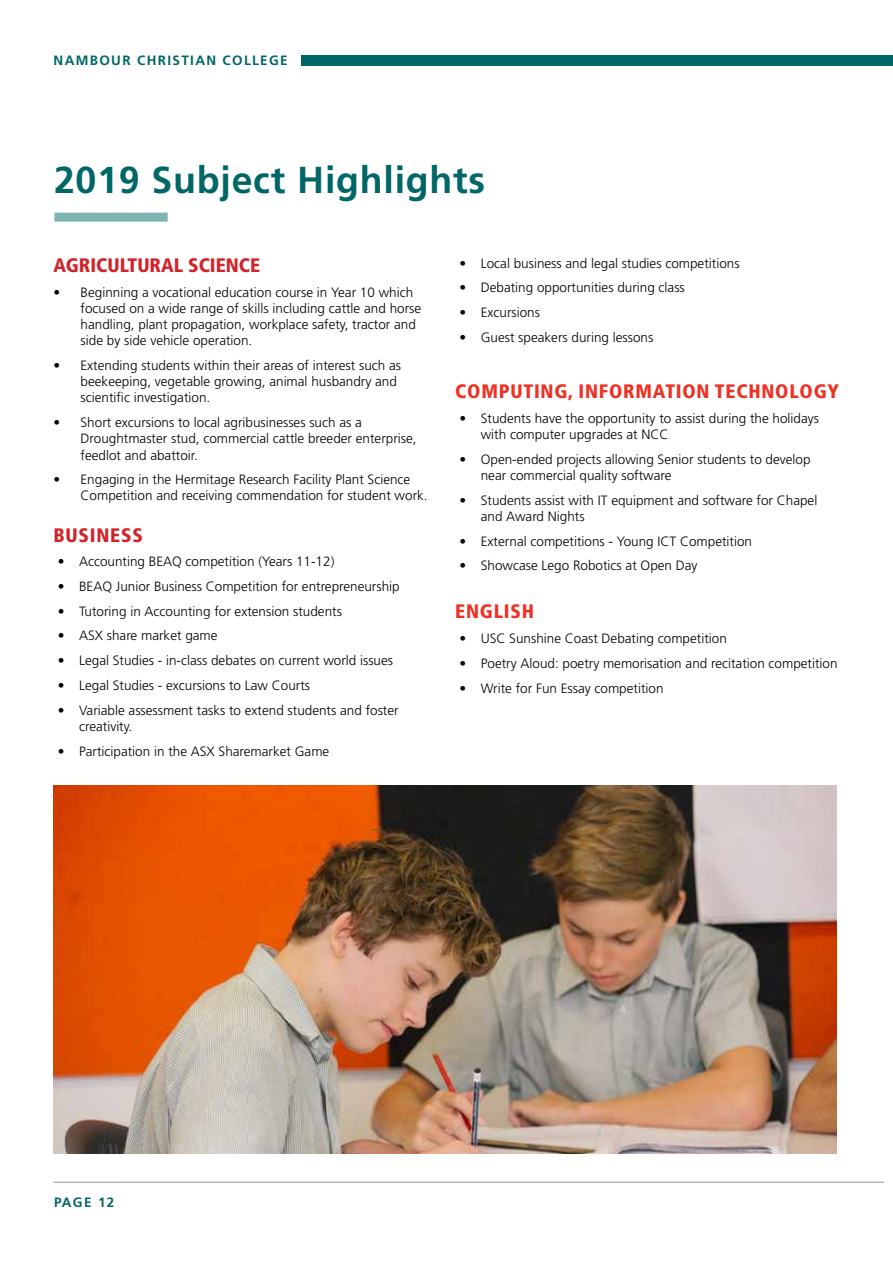
<style>
.page{position:relative;width:893px;height:1263px;background:#fff}
.page>*{position:absolute;margin:0;border:0;box-sizing:border-box;transform-origin:0 0}
.t1{font:700 37.5px "Frutiger LT Std";letter-spacing:.02em;color:#066}
.t2{font:900 condensed 19.5px "Frutiger LT Std";letter-spacing:.04em;color:#ee3124}
.t3{font:900 condensed 19.5px "Frutiger LT Std";color:#d2232a}
.t4{font:900 condensed 19.5px "Frutiger LT Std";letter-spacing:.04em;color:#d2232a}
.t5{font:300 13.5px/16.2px "Frutiger LT Std";color:#000}
.t6{font:700 13.5px "Frutiger LT Std";letter-spacing:.1em;color:#066}
</style>
<div class="page">
<div style="left:301px;top:56px;width:592px;height:10px;background:#066"></div>
<hr style="left:54px;top:1182px;width:830px;height:1px;background:#939598">
<div style="left:54px;top:213px;width:114px;height:9px;background:#80b3b3"></div>
<img style="left:54px;top:785px;width:783px;height:368px">
<p class="t6" style="left:54px;top:52px;width:236px">NAMBOUR CHRISTIAN COLLEGE</p>
<h1 class="t1" style="left:54px;top:158px;width:433px">2019 Subject Highlights</h1>
<h2 class="t3" style="left:54px;top:253px;width:208px">AGRICULTURAL SCIENCE</h2>
<p class="t5" style="left:81px;top:284px;width:342px;text-indent:-27px">• Beginning a vocational education course in Year 10 which focused on a wide range of skills including cattle and horse handling, plant propagation, workplace safety, tractor and side by side vehicle operation.</p>
<p class="t5" style="left:81px;top:357px;width:322px;text-indent:-27px">• Extending students within their areas of interest such as beekeeping, vegetable growing, animal husbandry and scientific investigation.</p>
<p class="t5" style="left:81px;top:415px;width:338px;text-indent:-27px">• Short excursions to local agribusinesses such as a<br>Droughtmaster stud, commercial cattle breeder enterprise, feedlot and abattoir.</p>
<p class="t5" style="left:81px;top:472px;width:349px;text-indent:-27px">• Engaging in the Hermitage Research Facility Plant Science<br>Competition and receiving commendation for student work.</p>
<h2 class="t4" style="left:54px;top:523px;width:91px">BUSINESS</h2>
<p class="t5" style="left:58px;top:554px;width:278px">• Accounting BEAQ competition (Years 11-12)</p>
<p class="t5" style="left:58px;top:578px;width:343px">• BEAQ Junior Business Competition for entrepreneurship</p>
<p class="t5" style="left:58px;top:603px;width:286px">• Tutoring in Accounting for extension students</p>
<p class="t5" style="left:58px;top:628px;width:161px">• ASX share market game</p>
<p class="t5" style="left:58px;top:653px;width:337px">• Legal Studies - in-class debates on current world issues</p>
<p class="t5" style="left:58px;top:677px;width:254px">• Legal Studies - excursions to Law Courts</p>
<p class="t5" style="left:79px;top:702px;width:321px;text-indent:-21px">• Variable assessment tasks to extend students and foster creativity.</p>
<p class="t5" style="left:58px;top:743px;width:273px">• Participation in the ASX Sharemarket Game</p>
<p class="t5" style="left:459px;top:255px;width:282px">• Local business and legal studies competitions</p>
<p class="t5" style="left:459px;top:280px;width:227px">• Debating opportunities during class</p>
<p class="t5" style="left:459px;top:304px;width:82px">• Excursions</p>
<p class="t5" style="left:459px;top:329px;width:195px">• Guest speakers during lessons</p>
<h2 class="t2" style="left:455px;top:380px;width:385px">COMPUTING, INFORMATION TECHNOLOGY</h2>
<p class="t5" style="left:481px;top:410px;width:340px;text-indent:-21px">• Students have the opportunity to assist during the holidays with computer upgrades at NCC</p>
<p class="t5" style="left:481px;top:451px;width:331px;text-indent:-21px">• Open-ended projects allowing Senior students to develop near commercial quality software</p>
<p class="t5" style="left:481px;top:492px;width:338px;text-indent:-21px">• Students assist with IT equipment and software for Chapel and Award Nights</p>
<p class="t5" style="left:459px;top:533px;width:294px">• External competitions - Young ICT Competition</p>
<p class="t5" style="left:459px;top:558px;width:240px">• Showcase Lego Robotics at Open Day</p>
<h2 class="t2" style="left:455px;top:600px;width:80px">ENGLISH</h2>
<p class="t5" style="left:459px;top:631px;width:269px">• USC Sunshine Coast Debating competition</p>
<p class="t5" style="left:459px;top:655px;width:380px">• Poetry Aloud: poetry memorisation and recitation competition</p>
<p class="t5" style="left:459px;top:680px;width:206px">• Write for Fun Essay competition</p>
<p class="t6" style="left:54px;top:1194px;width:62px">PAGE 12</p>
</div>
